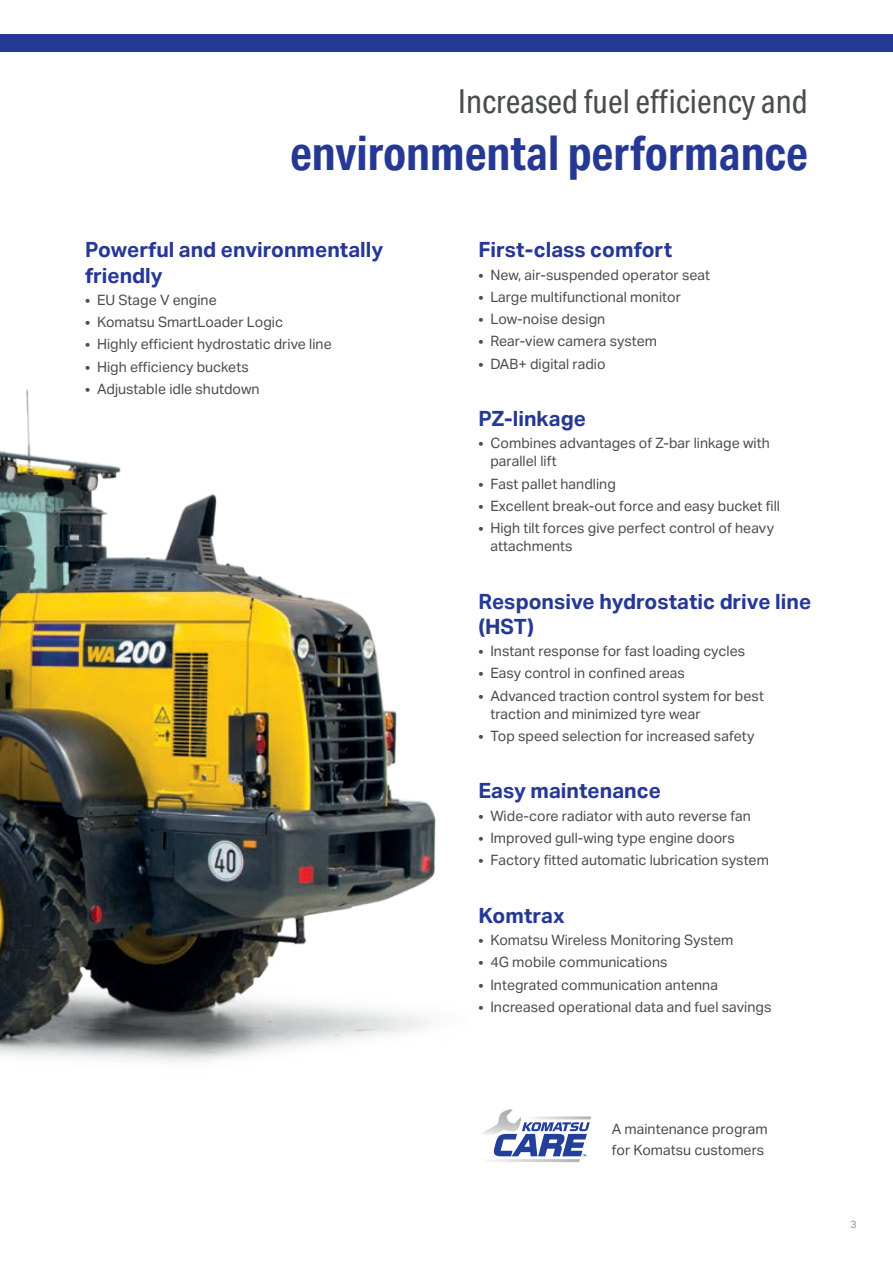
<style>
.page{position:relative;width:893px;height:1263px;background:#fff}
.page>*{position:absolute;margin:0;border:0;box-sizing:border-box;transform-origin:0 0}
.t1{font:700 48px "Aktiv Grotesk Cd";color:#263895}
.t2{font:33px "Aktiv Grotesk Cd";color:#4b4c4d}
.t3{font:700 21px/25.2px "Aktiv Grotesk";color:#263895}
.t4{font:14.25px/18px "Aktiv Grotesk";color:#4b4c4d}
.t5{font:10.5px "Aktiv Grotesk";color:#939598}
</style>
<div class="page">
<img style="left:0;top:389px;width:436px;height:673px">
<svg style="left:481px;top:1109px;width:110px;height:53px"></svg>
<div style="left:0;top:34px;width:893px;height:17px;background:#263895"></div>
<h2 class="t2" style="left:458px;top:82px;width:351px">Increased fuel efficiency and</h2>
<h1 class="t1" style="left:290px;top:125px;width:519px">environmental performance</h1>
<h3 class="t3" style="left:85px;top:238px;width:300px">Powerful and environmentally friendly</h3>
<p class="t4" style="left:85px;top:291px;width:133px">• EU Stage V engine</p>
<p class="t4" style="left:85px;top:313px;width:199px">• Komatsu SmartLoader Logic</p>
<p class="t4" style="left:85px;top:335px;width:248px">• Highly efficient hydrostatic drive line</p>
<p class="t4" style="left:85px;top:358px;width:165px">• High efficiency buckets</p>
<p class="t4" style="left:85px;top:380px;width:176px">• Adjustable idle shutdown</p>
<h3 class="t3" style="left:478px;top:238px;width:195px">First-class comfort</h3>
<p class="t4" style="left:478px;top:266px;width:233px">• New, air-suspended operator seat</p>
<p class="t4" style="left:478px;top:288px;width:204px">• Large multifunctional monitor</p>
<p class="t4" style="left:478px;top:310px;width:128px">• Low-noise design</p>
<p class="t4" style="left:478px;top:332px;width:180px">• Rear-view camera system</p>
<p class="t4" style="left:478px;top:355px;width:129px">• DAB+ digital radio</p>
<h3 class="t3" style="left:478px;top:406px;width:109px">PZ-linkage</h3>
<p class="t4" style="left:490px;top:434px;width:281px;text-indent:-12px">• Combines advantages of Z-bar linkage with parallel lift</p>
<p class="t4" style="left:478px;top:475px;width:139px">• Fast pallet handling</p>
<p class="t4" style="left:478px;top:497px;width:303px">• Excellent break-out force and easy bucket fill</p>
<p class="t4" style="left:490px;top:519px;width:285px;text-indent:-12px">• High tilt forces give perfect control of heavy attachments</p>
<h3 class="t3" style="left:478px;top:589px;width:334px">Responsive hydrostatic drive line (HST)</h3>
<p class="t4" style="left:478px;top:642px;width:268px">• Instant response for fast loading cycles</p>
<p class="t4" style="left:478px;top:664px;width:208px">• Easy control in confined areas</p>
<p class="t4" style="left:490px;top:687px;width:275px;text-indent:-12px">• Advanced traction control system for best traction and minimized tyre wear</p>
<p class="t4" style="left:478px;top:727px;width:278px">• Top speed selection for increased safety</p>
<h3 class="t3" style="left:478px;top:779px;width:184px">Easy maintenance</h3>
<p class="t4" style="left:478px;top:807px;width:274px">• Wide-core radiator with auto reverse fan</p>
<p class="t4" style="left:478px;top:829px;width:258px">• Improved gull-wing type engine doors</p>
<p class="t4" style="left:478px;top:851px;width:292px">• Factory fitted automatic lubrication system</p>
<h3 class="t3" style="left:478px;top:903px;width:88px">Komtrax</h3>
<p class="t4" style="left:478px;top:931px;width:256px">• Komatsu Wireless Monitoring System</p>
<p class="t4" style="left:478px;top:953px;width:191px">• 4G mobile communications</p>
<p class="t4" style="left:478px;top:975px;width:241px">• Integrated communication antenna</p>
<p class="t4" style="left:478px;top:998px;width:295px">• Increased operational data and fuel savings</p>
<p class="t4" style="left:612px;top:1118px;width:157px;line-height:21px">A maintenance program for Komatsu customers</p>
<p class="t5" style="left:850px;top:1218px;width:8px">3</p>
</div>
